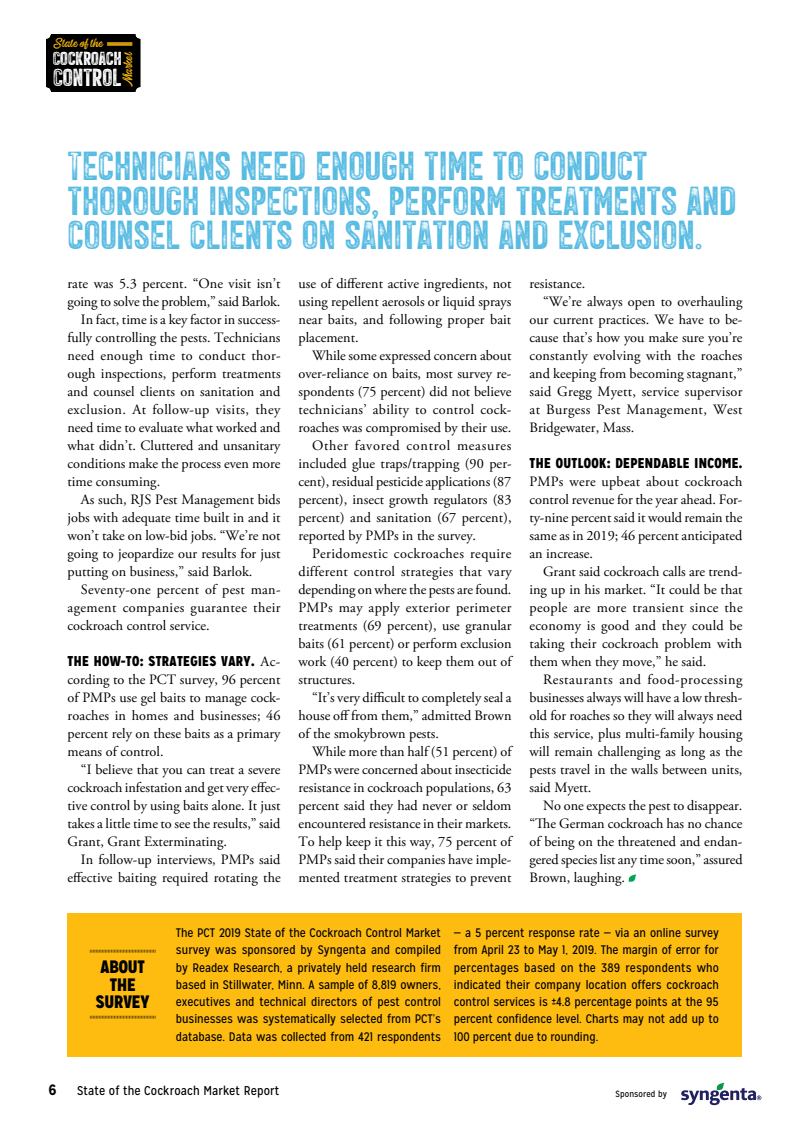
<style>
.page{position:relative;width:810px;height:1134px;background:#fff}
.page>*{position:absolute;margin:0;border:0;box-sizing:border-box;transform-origin:0 0}
.t1{font:45px/34.5px "Double Porter P5";letter-spacing:-.005em;color:#57bbe2}
.t2{font:27.15px "Double Porter P5";letter-spacing:-.005em;color:#fff}
.t3{font:20.85px "Double Porter P5";letter-spacing:-.005em;color:#fff}
.t4{font:900 18px/17.2px "Mission Gothic";letter-spacing:-.005em;color:#000;text-align:center}
.t5{font:16.5px "Double Porter P1";color:#febc11}
.t6{font:16.2px "Double Porter P1";letter-spacing:.01em;color:#febc11}
.t7{font:700 15px "Mission Gothic";color:#000}
.t8{font:14.25px/18px "Adobe Garamond Pro";color:#000;text-align:justify}
.t9{font:14.25px "Adobe Garamond Pro";letter-spacing:.03em;color:#000}
.t10{font:14.25px "Adobe Garamond Pro";letter-spacing:.025em;color:#000}
.t11{font:14.25px "Adobe Garamond Pro";letter-spacing:.02em;color:#000}
.t12{font:900 14.25px "Mission Gothic";letter-spacing:.025em;color:#000}
.t13{font:14.25px "Adobe Garamond Pro";letter-spacing:.05em;color:#000}
.t14{font:12.75px "Mission Gothic";letter-spacing:.01em;color:#000}
.t15{font:12.3px/17.2px "Mission Gothic";letter-spacing:-.005em;color:#000;text-align:justify}
.t16{font:9px "Mission Gothic";letter-spacing:.01em;color:#000}
.s1{font-family:"Adobe Garamond Pro";font-weight:400}
</style>
<div class="page">
<svg style="left:628px;top:874px;width:8px;height:8px"></svg>
<div style="left:46px;top:34px;width:94px;height:58px;background:#000;border-radius:5px"></div>
<svg style="left:107px;top:43px;width:25px;height:3px"></svg>
<svg style="left:681px;top:1083px;width:80px;height:22px"></svg>
<div style="left:68px;top:914px;width:674px;height:143px;background:#febc11"></div>
<svg style="left:90px;top:1016px;width:66px;height:3px"></svg>
<svg style="left:90px;top:950px;width:66px;height:3px"></svg>
<p class="t6" style="left:54px;top:36px;width:51px">State of the</p>
<p class="t5" style="left:120px;top:87px;width:37px;rotate:-90deg">Market</p>
<h3 class="t3" style="left:53px;top:47px;width:71px">COCKROACH</h3>
<h2 class="t2" style="left:53px;top:63px;width:70px">CONTROL</h2>
<h1 class="t1" style="left:68px;top:149px;width:671px">TECHNICIANS NEED ENOUGH TIME TO CONDUCT<br>THOROUGH INSPECTIONS, PERFORM TREATMENTS AND<br>COUNSEL CLIENTS ON SANITATION AND EXCLUSION.</h1>
<p class="t8" style="left:68px;top:275px;width:214px">rate was 5.3 percent. “One visit isn’t</p>
<p class="t8" style="left:68px;top:293px;width:215px">going to solve the problem,” said Barlok.</p>
<p class="t8" style="left:81px;top:311px;width:201px">In fact, time is a key factor in success-</p>
<p class="t8" style="left:68px;top:329px;width:214px">fully controlling the pests. Technicians</p>
<p class="t10" style="left:68px;top:347px;width:215px">need enough time to conduct thor-</p>
<p class="t8" style="left:68px;top:365px;width:215px">ough inspections, perform treatments</p>
<p class="t8" style="left:68px;top:383px;width:214px">and counsel clients on sanitation and</p>
<p class="t9" style="left:68px;top:401px;width:214px">exclusion. At follow-up visits, they</p>
<p class="t8" style="left:68px;top:419px;width:215px">need time to evaluate what worked and</p>
<p class="t8" style="left:68px;top:437px;width:215px">what didn’t. Cluttered and unsanitary</p>
<p class="t8" style="left:68px;top:455px;width:215px">conditions make the process even more</p>
<p class="t8" style="left:68px;top:473px;width:94px">time consuming.</p>
<p class="t8" style="left:81px;top:491px;width:201px">As such, RJS Pest Management bids</p>
<p class="t8" style="left:68px;top:509px;width:215px">jobs with adequate time built in and it</p>
<p class="t8" style="left:68px;top:527px;width:214px">won’t take on low-bid jobs. “We’re not</p>
<p class="t8" style="left:68px;top:545px;width:215px">going to jeopardize our results for just</p>
<p class="t8" style="left:68px;top:563px;width:187px">putting on business,” said Barlok.</p>
<p class="t11" style="left:81px;top:581px;width:201px">Seventy-one percent of pest man-</p>
<p class="t9" style="left:68px;top:599px;width:215px">agement companies guarantee their</p>
<p class="t8" style="left:68px;top:617px;width:144px">cockroach control service.</p>
<p class="t12" style="left:68px;top:652px;width:215px">THE HOW-TO: STRATEGIES VARY. <span class="s1">Ac-</span></p>
<p class="t8" style="left:68px;top:671px;width:215px">cording to the PCT survey, 96 percent of PMPs use gel baits to manage cock&shy;roaches in homes and businesses; 46 percent rely on these baits as a primary means of control.</p>
<p class="t8" style="left:68px;top:761px;width:215px;text-indent:13px">“I believe that you can treat a severe cockroach infestation and get very effec&shy;tive control by using baits alone. It just takes a little time to see the results,” said Grant, Grant Exterminating.</p>
<p class="t8" style="left:68px;top:851px;width:215px;text-align:right">In follow-up interviews, PMPs said effective baiting required rotating the</p>
<p class="t8" style="left:299px;top:275px;width:215px">use of different active ingredients, not using repellent aerosols or liquid sprays near baits, and following proper bait placement.</p>
<p class="t8" style="left:312px;top:347px;width:201px">While some expressed concern about</p>
<p class="t8" style="left:299px;top:365px;width:215px">over-reliance on baits, most survey re-</p>
<p class="t8" style="left:299px;top:383px;width:214px">spondents (75 percent) did not believe</p>
<p class="t10" style="left:299px;top:401px;width:214px">technicians’ ability to control cock-</p>
<p class="t8" style="left:299px;top:419px;width:215px">roaches was compromised by their use.</p>
<p class="t13" style="left:312px;top:437px;width:201px">Other favored control measures</p>
<p class="t8" style="left:299px;top:455px;width:215px">included glue traps/trapping (90 per-</p>
<p class="t8" style="left:299px;top:473px;width:214px">cent), residual pesticide applications (87</p>
<p class="t8" style="left:299px;top:491px;width:215px">percent), insect growth regulators (83</p>
<p class="t8" style="left:299px;top:509px;width:215px">percent) and sanitation (67 percent),</p>
<p class="t8" style="left:299px;top:527px;width:179px">reported by PMPs in the survey.</p>
<p class="t9" style="left:312px;top:545px;width:201px">Peridomestic cockroaches require</p>
<p class="t11" style="left:299px;top:563px;width:215px">different control strategies that vary</p>
<p class="t8" style="left:299px;top:581px;width:214px">depending on where the pests are found.</p>
<p class="t10" style="left:299px;top:599px;width:215px">PMPs may apply exterior perimeter</p>
<p class="t8" style="left:299px;top:617px;width:215px">treatments (69 percent), use granular</p>
<p class="t8" style="left:299px;top:635px;width:215px">baits (61 percent) or perform exclusion</p>
<p class="t8" style="left:299px;top:653px;width:215px">work (40 percent) to keep them out of</p>
<p class="t8" style="left:299px;top:671px;width:58px">structures.</p>
<p class="t8" style="left:312px;top:689px;width:201px">“It’s very difficult to completely seal a</p>
<p class="t8" style="left:299px;top:707px;width:215px">house off from them,” admitted Brown</p>
<p class="t8" style="left:299px;top:725px;width:142px">of the smokybrown pests.</p>
<p class="t8" style="left:312px;top:743px;width:201px">While more than half (51 percent) of</p>
<p class="t8" style="left:299px;top:761px;width:215px">PMPs were concerned about insecticide</p>
<p class="t8" style="left:299px;top:779px;width:215px">resistance in cockroach populations, 63</p>
<p class="t8" style="left:299px;top:797px;width:214px">percent said they had never or seldom</p>
<p class="t8" style="left:299px;top:815px;width:215px">encountered resistance in their markets.</p>
<p class="t8" style="left:299px;top:833px;width:215px">To help keep it this way, 75 percent of</p>
<p class="t8" style="left:299px;top:851px;width:215px">PMPs said their companies have imple-</p>
<p class="t8" style="left:299px;top:869px;width:215px">mented treatment strategies to prevent</p>
<p class="t8" style="left:530px;top:275px;width:57px">resistance.</p>
<p class="t8" style="left:543px;top:293px;width:201px">“We’re always open to overhauling</p>
<p class="t8" style="left:530px;top:311px;width:214px">our current practices. We have to be-</p>
<p class="t8" style="left:530px;top:329px;width:214px">cause that’s how you make sure you’re</p>
<p class="t8" style="left:530px;top:347px;width:215px">constantly evolving with the roaches</p>
<p class="t8" style="left:530px;top:365px;width:214px">and keeping from becoming stagnant,”</p>
<p class="t8" style="left:530px;top:383px;width:214px">said Gregg Myett, service supervisor</p>
<p class="t9" style="left:530px;top:401px;width:215px">at Burgess Pest Management, West</p>
<p class="t8" style="left:530px;top:419px;width:106px">Bridgewater, Mass.</p>
<p class="t12" style="left:530px;top:454px;width:214px">THE OUTLOOK: DEPENDABLE INCOME.</p>
<p class="t8" style="left:530px;top:473px;width:215px">PMPs were upbeat about cockroach control revenue for the year ahead. For&shy;ty-nine percent said it would remain the same as in 2019; 46 percent anticipated an increase.</p>
<p class="t8" style="left:530px;top:563px;width:215px;text-indent:13px">Grant said cockroach calls are trend&shy;ing up in his market. “It could be that people are more transient since the economy is good and they could be taking their cockroach problem with them when they move,” he said.</p>
<p class="t8" style="left:530px;top:671px;width:215px;text-indent:13px">Restaurants and food-processing businesses always will have a low thresh&shy;old for roaches so they will always need this service, plus multi-family housing will remain challenging as long as the pests travel in the walls between units, said Myett.</p>
<p class="t8" style="left:530px;top:797px;width:215px;text-indent:13px">No one expects the pest to disappear. “The German cockroach has no chance of being on the threatened and endan&shy;gered species list any time soon,” assured Brown, laughing.</p>
<p class="t7" style="left:48px;top:1080px;width:10px">6</p>
<p class="t4" style="left:96px;top:958px;width:55px">ABOUT<br>THE<br>SURVEY</p>
<p class="t15" style="left:176px;top:924px;width:267px">The PCT 2019 State of the Cockroach Control Market survey was sponsored by Syngenta and compiled by Readex Research, a privately held research firm based in Stillwater, Minn. A sample of 8,819 owners, executives and technical directors of pest control businesses was systematically selected from PCT’s database. Data was collected from 421 respondents</p>
<p class="t15" style="left:454px;top:924px;width:267px">— a 5 percent response rate — via an online survey from April 23 to May 1, 2019. The margin of error for percentages based on the 389 respondents who indicated their company location offers cockroach control services is ±4.8 percentage points at the 95 percent confidence level. Charts may not add up to 100 percent due to rounding.</p>
<p class="t14" style="left:77px;top:1082px;width:204px">State of the Cockroach Market Report</p>
<p class="t16" style="left:616px;top:1089px;width:53px">Sponsored by</p>
</div>
